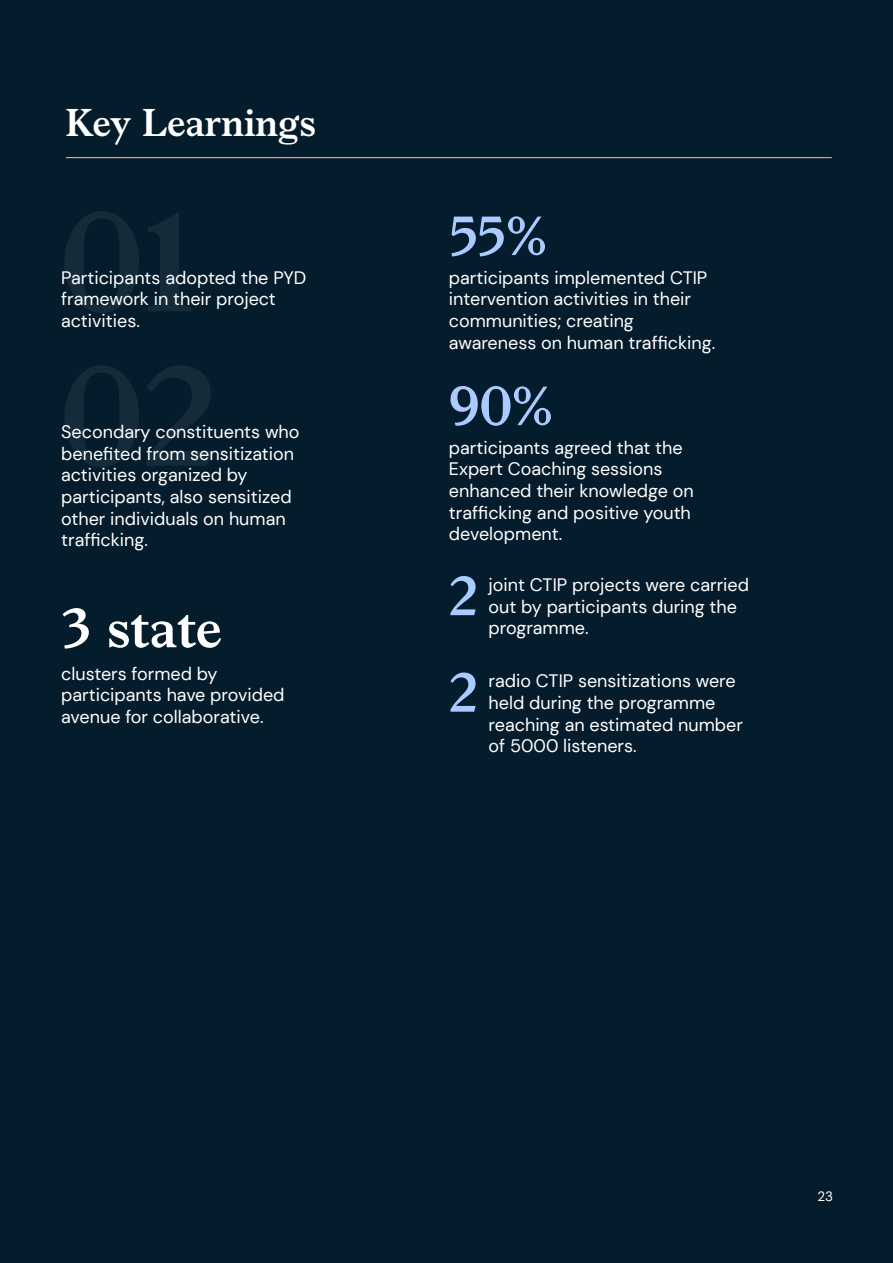
<style>
.page{position:relative;width:893px;height:1263px;background:#051c2c}
.page>*{position:absolute;margin:0;border:0;box-sizing:border-box;transform-origin:0 0}
.t1{font:700 142.2px "Bower";color:#fff}
.t2{font:700 55.5px "Bower";color:#aacbff}
.t3{font:700 55.5px "Bower";color:#fff}
.t4{font:700 39px "Bower";color:#fff}
.t5{font:18px/21.6px "DM Sans";color:#fff}
.t6{font:13.5px "DM Sans";color:#fff}
</style>
<div class="page">
<hr style="left:66px;top:157px;width:766px;height:1px;background:#f2a47c">
<h3 class="t4" style="left:66px;top:94px;width:251px">Key Learnings</h3>
<h1 class="t1" style="left:61px;top:158px;width:136px">01</h1>
<p class="t5" style="left:61px;top:267px;width:247px">Participants adopted the PYD framework in their project activities.</p>
<h1 class="t1" style="left:61px;top:312px;width:157px">02</h1>
<p class="t5" style="left:61px;top:421px;width:240px">Secondary constituents who benefited from sensitization activities organized by participants, also sensitized other individuals on human trafficking.</p>
<h2 class="t3" style="left:62px;top:587px;width:162px">3 state</h2>
<p class="t5" style="left:61px;top:663px;width:225px">clusters formed by participants have provided avenue for collaborative.</p>
<h2 class="t2" style="left:449px;top:195px;width:100px">55%</h2>
<p class="t5" style="left:449px;top:267px;width:268px">participants implemented CTIP intervention activities in their communities; creating awareness on human trafficking.</p>
<h2 class="t2" style="left:449px;top:365px;width:106px">90%</h2>
<p class="t5" style="left:449px;top:437px;width:246px">participants agreed that the<br>Expert Coaching sessions enhanced their knowledge on trafficking and positive youth development.</p>
<h2 class="t2" style="left:449px;top:555px;width:31px">2</h2>
<p class="t5" style="left:489px;top:574px;width:262px">joint CTIP projects were carried out by participants during the programme.</p>
<h2 class="t2" style="left:449px;top:652px;width:31px">2</h2>
<p class="t5" style="left:489px;top:670px;width:256px">radio CTIP sensitizations were held during the programme reaching an estimated number of 5000 listeners.</p>
<p class="t6" style="left:817px;top:1188px;width:17px">23</p>
</div>
